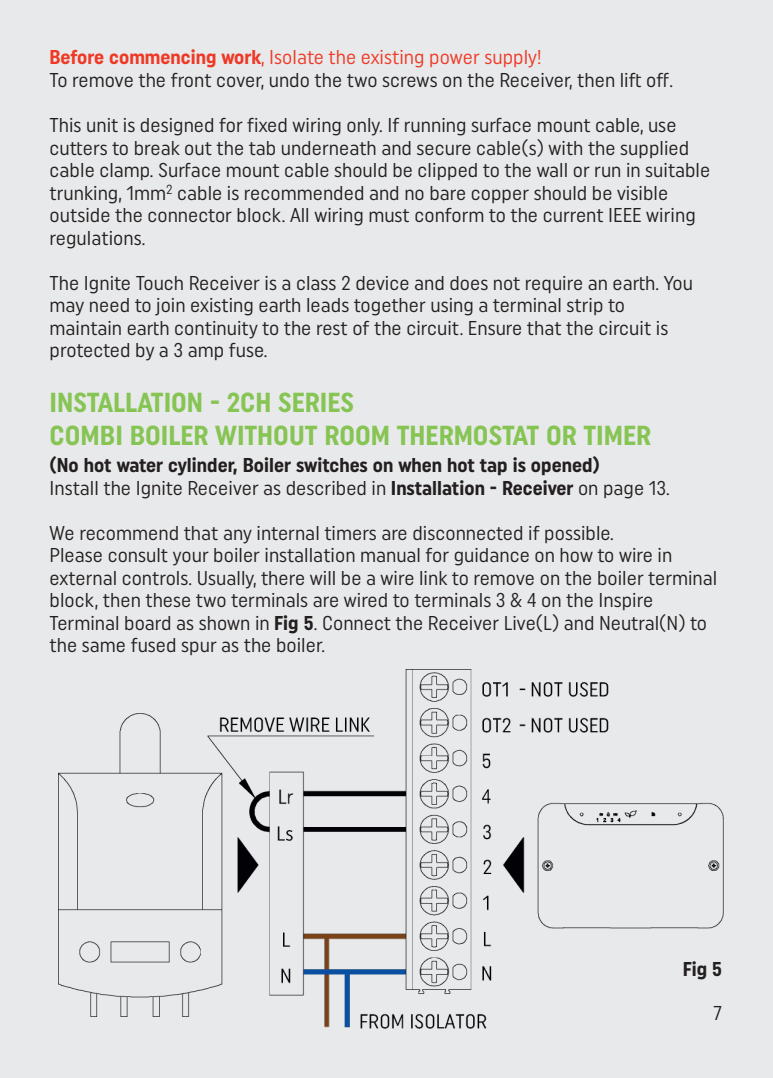
<style>
.page{position:relative;width:773px;height:1078px;background:#fff}
.page>*{position:absolute;margin:0;border:0;box-sizing:border-box;transform-origin:0 0}
.t1{font:700 27.5px/32.5px "Uniform Condensed";color:#86c453}
.t2{font:20px/22.5px "Uniform Condensed";color:#231f20}
.t3{font:700 20px/22.5px "Uniform Condensed";letter-spacing:-.005em;color:#231f20}
.s1{font-weight:700;color:#ef3926}
.s2{color:#ef3926}
.s3{font-weight:400}
.s4{font-weight:700}
</style>
<div class="page">
<div style="left:0;top:0;width:772px;height:1077px;background:#e8e9ea"></div>
<img style="left:59px;top:669px;width:664px;height:359px">
<p class="t2" style="left:50px;top:47px;width:624px"><span class="s1">Before commencing work</span><span class="s2">, Isolate the existing power supply!<br></span>To remove the front cover, undo the two screws on the Receiver, then lift off.</p>
<p class="t2" style="left:50px;top:115px;width:662px">This unit is designed for fixed wiring only. If running surface mount cable, use cutters to break out the tab underneath and secure cable(s) with the supplied cable clamp. Surface mount cable should be clipped to the wall or run in suitable trunking, 1mm<sup>2</sup> cable is recommended and no bare copper should be visible outside the connector block. All wiring must conform to the current IEEE wiring regulations.</p>
<p class="t2" style="left:50px;top:272px;width:645px">The Ignite Touch Receiver is a class 2 device and does not require an earth. You may need to join existing earth leads together using a terminal strip to maintain earth continuity to the rest of the circuit. Ensure that the circuit is protected by a 3 amp fuse.</p>
<h1 class="t1" style="left:50px;top:387px;width:603px">INSTALLATION - 2CH SERIES<br>COMBI BOILER WITHOUT ROOM THERMOSTAT OR TIMER</h1>
<p class="t3" style="left:50px;top:454px;width:621px">(No hot water cylinder, Boiler switches on when hot tap is opened)<br><span class="s3">Install the Ignite Receiver as described in</span> Installation - Receiver <span class="s3">on page 13.</span></p>
<p class="t2" style="left:50px;top:522px;width:669px">We recommend that any internal timers are disconnected if possible.<br>Please consult your boiler installation manual for guidance on how to wire in external controls. Usually, there will be a wire link to remove on the boiler terminal block, then these two terminals are wired to terminals 3 &amp; 4 on the Inspire Terminal board as shown in <span class="s4">Fig 5</span>. Connect the Receiver Live(L) and Neutral(N) to the same fused spur as the boiler.</p>
<p class="t3" style="left:682px;top:957px;width:41px">Fig 5</p>
<p class="t2" style="left:713px;top:1002px;width:11px">7</p>
</div>
